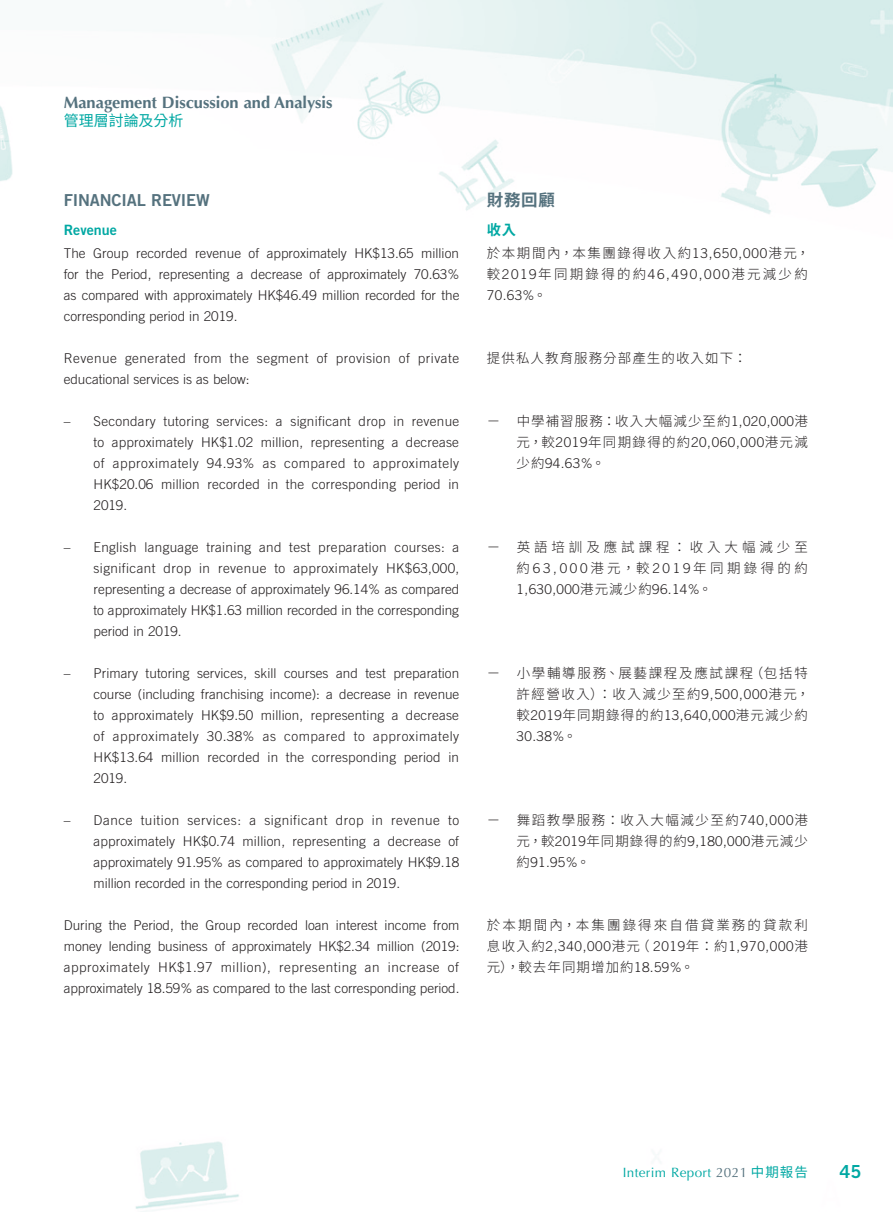
<style>
.page{position:relative;width:893px;height:1212px;background:#fff}
.page>*{position:absolute;margin:0;border:0;box-sizing:border-box;transform-origin:0 0}
.t1{font:18px "Trade Gothic LT Std Bd 2";color:#00a8a3}
.t2{font:700 16.5px "Optima LT Std";color:#55727e}
.Heading_1{font:16.5px "Trade Gothic LT Std Bd 2";letter-spacing:-.01em;color:#55727e}
.C_Heading_1{font:700 16.5px "Source Han Sans TC";color:#55727e}
.t3{font:15px "Source Han Sans TC";color:#00a8a3}
.Heading_2{font:14.25px "Trade Gothic LT Std Bd 2";color:#00a8a3}
.C_Heading_2{font:700 14.25px "Source Han Sans TC";color:#00a8a3}
.Body_Text{font:300 13.5px/21px "Trade Gothic LT Std";color:#231f20;text-align:justify}
.C_Body_Text{font:300 13.5px/21px "Source Han Sans TC";letter-spacing:.115em;color:#231f20;text-align:justify}
.Body_Text-2{font:300 13.5px/21px "Trade Gothic LT Std";letter-spacing:.035em;color:#231f20}
.t4{font:13.5px "Optima LT Std";letter-spacing:.03em;color:#00a8a3}
.C_Body_Text-2{font:300 13.5px "Source Han Sans TC";letter-spacing:.08em;color:#231f20}
.s1{font-family:"Trade Gothic LT Std"}
.s2{color:#55727e}
.s3{font-family:"Source Han Sans TC"}
</style>
<div class="page">
<img style="left:0;top:0;width:893px;height:1212px">
<p class="t2" style="left:64px;top:93px;width:270px">Management Discussion and Analysis</p>
<p class="t3" style="left:64px;top:112px;width:121px">管理層討論及分析</p>
<p class="Heading_1" style="left:64px;top:190px;width:148px">FINANCIAL REVIEW</p>
<p class="Heading_2" style="left:64px;top:221px;width:55px">Revenue</p>
<p class="Body_Text" style="left:64px;top:242px;width:397px">The Group recorded revenue of approximately HK$13.65 million for the Period, representing a decrease of approximately 70.63% as compared with approximately HK$46.49 million recorded for the corresponding period in 2019.</p>
<p class="Body_Text-2" style="left:64px;top:347px;width:397px">Revenue generated from the segment of provision of private educational services is as below:</p>
<p class="Body_Text" style="left:94px;top:410px;width:367px;text-indent:-30px">– Secondary tutoring services: a significant drop in revenue to approximately HK$1.02 million, representing a decrease of approximately 94.93% as compared to approximately HK$20.06 million recorded in the corresponding period in 2019.</p>
<p class="Body_Text" style="left:94px;top:536px;width:367px;text-indent:-30px">– English language training and test preparation courses: a significant drop in revenue to approximately HK$63,000, representing a decrease of approximately 96.14% as compared to approximately HK$1.63 million recorded in the corresponding period in 2019.</p>
<p class="Body_Text" style="left:94px;top:662px;width:367px;text-indent:-30px">– Primary tutoring services, skill courses and test preparation course (including franchising income): a decrease in revenue to approximately HK$9.50 million, representing a decrease of approximately 30.38% as compared to approximately HK$13.64 million recorded in the corresponding period in 2019.</p>
<p class="Body_Text" style="left:94px;top:809px;width:367px;text-indent:-30px">– Dance tuition services: a significant drop in revenue to approximately HK$0.74 million, representing a decrease of approximately 91.95% as compared to approximately HK$9.18 million recorded in the corresponding period in 2019.</p>
<p class="Body_Text" style="left:64px;top:914px;width:397px">During the Period, the Group recorded loan interest income from money lending business of approximately HK$2.34 million (2019: approximately HK$1.97 million), representing an increase of approximately 18.59% as compared to the last corresponding period.</p>
<p class="C_Heading_1" style="left:487px;top:191px;width:70px">財務回顧</p>
<p class="C_Heading_2" style="left:487px;top:221px;width:31px">收入</p>
<p class="C_Body_Text" style="left:487px;top:243px;width:324px;text-align:left">於本期間內，本集團錄得收入約<span class="s1">13,650,000</span>港元，較<span class="s1">2019</span>年同期錄得的約<span class="s1">46,490,000</span>港元減少約<br><span class="s1">70.63%</span>。</p>
<p class="C_Body_Text-2" style="left:487px;top:350px;width:262px">提供私人教育服務分部產生的收入如下：</p>
<p class="C_Body_Text" style="left:517px;top:411px;width:293px;text-indent:-30px">－ 中學補習服務：收入大幅減少至約<span class="s1">1,020,000</span>港元，較<span class="s1">2019</span>年同期錄得的約<span class="s1">20,060,000</span>港元減少約<span class="s1">94.63%</span>。</p>
<p class="C_Body_Text" style="left:517px;top:537px;width:293px;text-indent:-30px">－ 英語培訓及應試課程：收入大幅減少至約<span class="s1">63,000</span>港元，較<span class="s1">2019</span>年同期錄得的約<span class="s1">1,630,000</span>港元減少約<span class="s1">96.14%</span>。</p>
<p class="C_Body_Text" style="left:517px;top:663px;width:294px;text-align:left;text-indent:-30px">－ 小學輔導服務、展藝課程及應試課程（包括特許經營收入）：收入減少至約<span class="s1">9,500,000</span>港元，較<span class="s1">2019</span>年同期錄得的約<span class="s1">13,640,000</span>港元減少約<br><span class="s1">30.38%</span>。</p>
<p class="C_Body_Text" style="left:517px;top:810px;width:293px;text-indent:-30px">－ 舞蹈教學服務：收入大幅減少至約<span class="s1">740,000</span>港元，較<span class="s1">2019</span>年同期錄得的約<span class="s1">9,180,000</span>港元減少約<span class="s1">91.95%</span>。</p>
<p class="C_Body_Text" style="left:487px;top:915px;width:323px">於本期間內，本集團錄得來自借貸業務的貸款利息收入約<span class="s1">2,340,000</span>港元（ <span class="s1">2019</span>年：約<span class="s1">1,970,000</span>港元），較去年同期增加約<span class="s1">18.59%</span>。</p>
<p class="t4" style="left:623px;top:1165px;width:187px">Interim Report <span class="s2">2021</span> <span class="s3">中期報告</span></p>
<h1 class="t1" style="left:839px;top:1160px;width:24px">45</h1>
</div>
